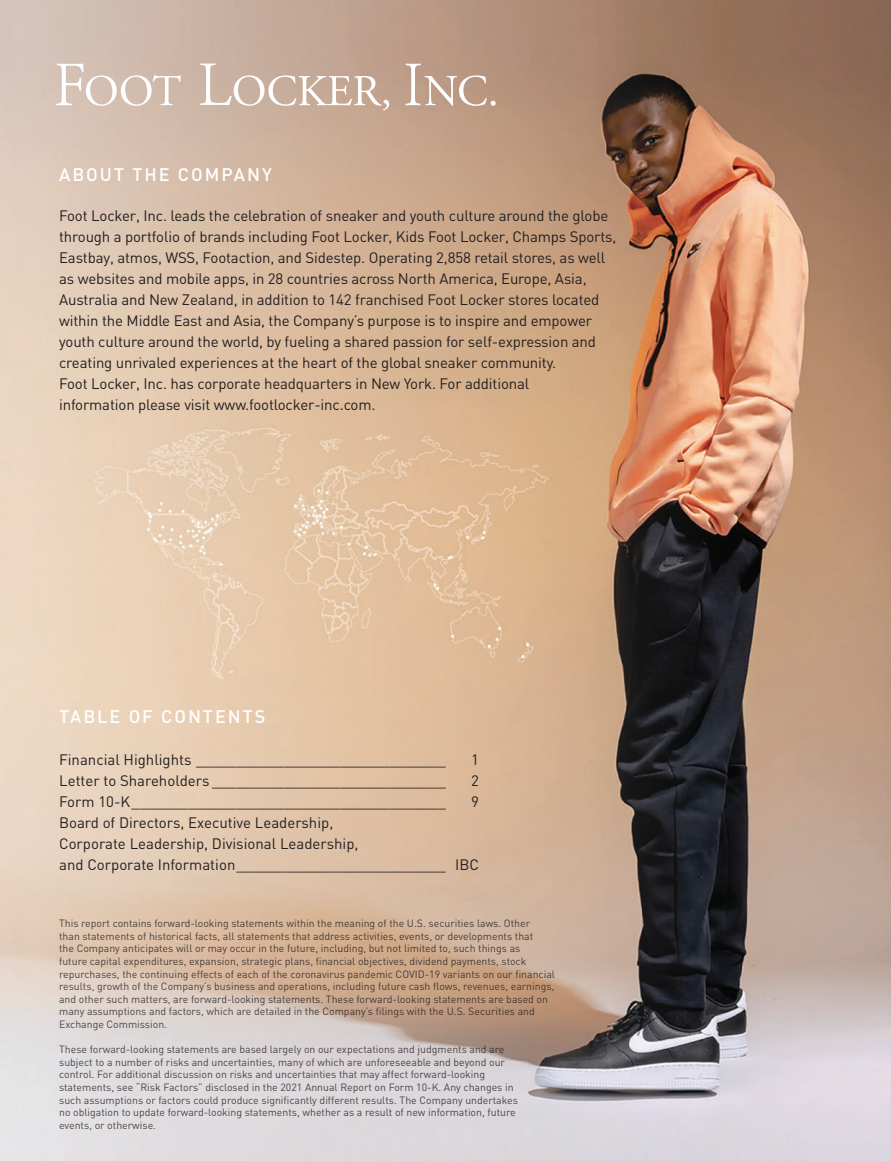
<style>
.page{position:relative;width:891px;height:1161px;background:#fff}
.page>*{position:absolute;margin:0;border:0;box-sizing:border-box;transform-origin:0 0}
.t1{font:500 18px "DIN";letter-spacing:.11em;color:#fff}
.t2{font:15px/21px "DIN";letter-spacing:-.01em;color:#231f20}
.t3{font:10.5px/12.6px "DIN";color:#231f20}
</style>
<div class="page">
<img style="left:0;top:0;width:891px;height:1161px">
<svg style="left:56px;top:64px;width:125px;height:42px"></svg>
<svg style="left:405px;top:64px;width:91px;height:42px;background:#c5aa98"></svg>
<svg style="left:200px;top:63px;width:189px;height:47px;background:#cfb8a9"></svg>
<p class="t1" style="left:59px;top:163px;width:214px">ABOUT THE COMPANY</p>
<p class="t2" style="left:59px;top:205px;width:559px">Foot Locker, Inc. leads the celebration of sneaker and youth culture around the globe through a portfolio of brands including Foot Locker, Kids Foot Locker, Champs Sports, Eastbay, atmos, WSS, Footaction, and Sidestep. Operating 2,858 retail stores, as well as websites and mobile apps, in 28 countries across North America, Europe, Asia, Australia and New Zealand, in addition to 142 franchised Foot Locker stores located within the Middle East and Asia, the Company’s purpose is to inspire and empower youth culture around the world, by fueling a shared passion for self-expression and creating unrivaled experiences at the heart of the global sneaker community.<br>Foot Locker, Inc. has corporate headquarters in New York. For additional<br>information please visit www.footlocker-inc.com.</p>
<p class="t1" style="left:59px;top:705px;width:208px">TABLE OF CONTENTS</p>
<p class="t2" style="left:59px;top:749px;width:388px">Financial Highlights _______________________________</p>
<p class="t2" style="left:471px;top:749px;width:9px">1</p>
<p class="t2" style="left:59px;top:770px;width:388px">Letter to Shareholders _____________________________</p>
<p class="t2" style="left:471px;top:770px;width:9px">2</p>
<p class="t2" style="left:59px;top:791px;width:388px">Form 10-K_______________________________________</p>
<p class="t2" style="left:471px;top:791px;width:9px">9</p>
<p class="t2" style="left:59px;top:812px;width:422px">Board of Directors, Executive Leadership,<br>Corporate Leadership, Divisional Leadership,<br>and Corporate Information__________________________ IBC</p>
<p class="t3" style="left:59px;top:917px;width:497px">This report contains forward-looking statements within the meaning of the U.S. securities laws. Other<br>than statements of historical facts, all statements that address activities, events, or developments that<br>the Company anticipates will or may occur in the future, including, but not limited to, such things as<br>future capital expenditures, expansion, strategic plans, financial objectives, dividend payments, stock repurchases, the continuing effects of each of the coronavirus pandemic COVID-19 variants on our financial results, growth of the Company’s business and operations, including future cash flows, revenues, earnings, and other such matters, are forward-looking statements. These forward-looking statements are based on many assumptions and factors, which are detailed in the Company’s filings with the U.S. Securities and Exchange Commission.</p>
<p class="t3" style="left:59px;top:1043px;width:460px">These forward-looking statements are based largely on our expectations and judgments and are subject to a number of risks and uncertainties, many of which are unforeseeable and beyond our control. For additional discussion on risks and uncertainties that may affect forward-looking statements, see “Risk Factors” disclosed in the 2021 Annual Report on Form 10-K. Any changes in such assumptions or factors could produce significantly different results. The Company undertakes no obligation to update forward-looking statements, whether as a result of new information, future events, or otherwise.</p>
</div>
